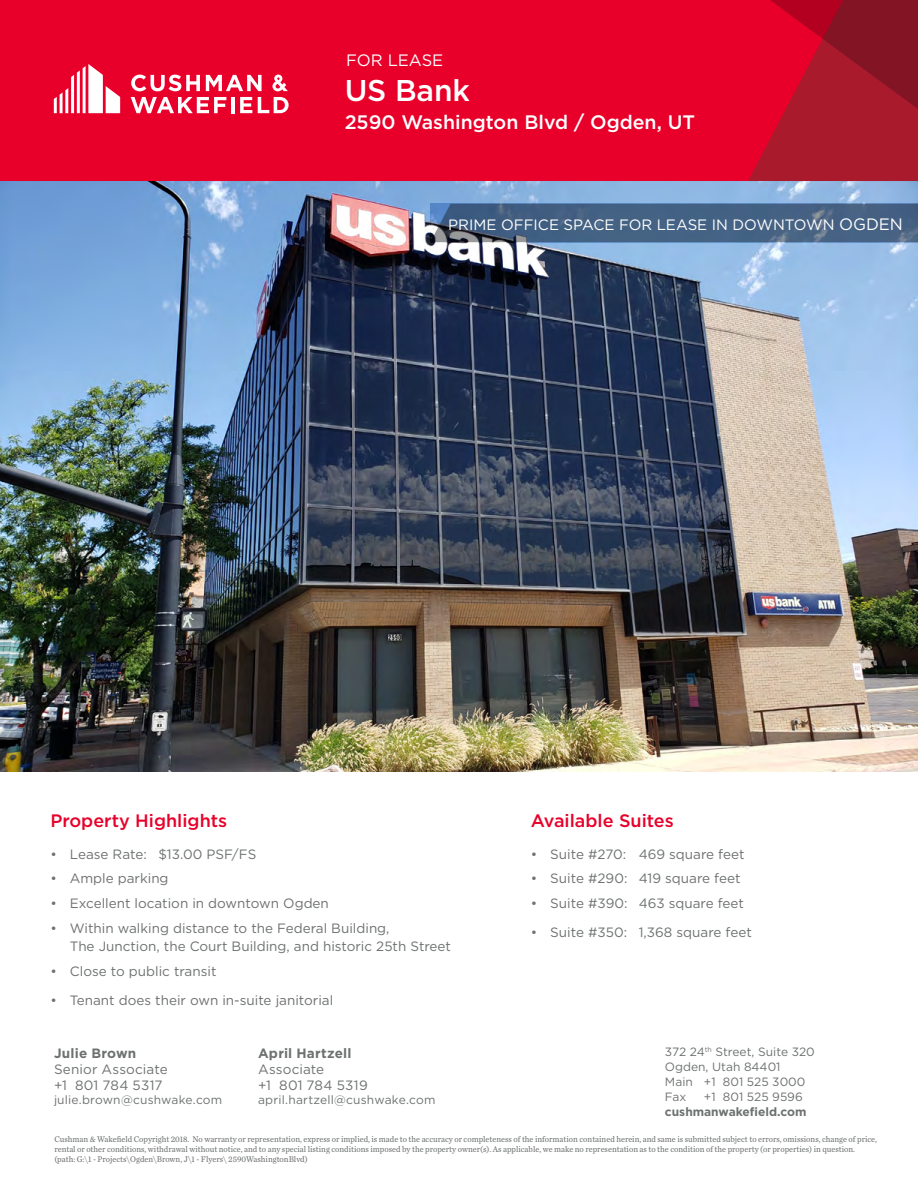
<style>
.page{position:relative;width:918px;height:1188px;background:#fff}
.page>*{position:absolute;margin:0;border:0;box-sizing:border-box;transform-origin:0 0}
.t1{font:500 30px "Gotham";letter-spacing:-.005em;color:#fff}
.t2{font:500 19.5px "Gotham";color:#fff}
.t3{font:500 18px "Gotham";color:#e8002a}
.t4{font:16.5px "Gotham";color:#fff}
.t5{font:15px "Gotham";color:#fff}
.t6{font:13.5px/16.2px "Gotham";color:#6e7171}
.t7{font:700 13.5px "Gotham";letter-spacing:.015em;color:#6e7171}
.t8{font:12px/15px "Gotham";color:#6e7171}
.t9{font:700 12px "Gotham";color:#6e7171}
.t10{font:8.7px/10.4px "Chronicle Text G2";color:#6e7171;scale:.95 1}
.s1{font-size:16.5px}
</style>
<div class="page">
<img style="left:0;top:181px;width:918px;height:590px">
<svg style="left:430px;top:204px;width:488px;height:38px;background:#466282"></svg>
<div style="left:0;top:0;width:918px;height:181px;background:#e8002a"></div>
<svg style="left:748px;top:0;width:170px;height:181px"></svg>
<svg style="left:54px;top:64px;width:66px;height:49px"></svg>
<hr style="left:231px;top:97px;width:4px;height:16px;background:#fff">
<svg style="left:240px;top:97px;width:12px;height:16px"></svg>
<svg style="left:258px;top:97px;width:31px;height:16px"></svg>
<svg style="left:131px;top:75px;width:69px;height:16px"></svg>
<svg style="left:206px;top:75px;width:56px;height:16px"></svg>
<svg style="left:131px;top:97px;width:95px;height:16px"></svg>
<svg style="left:272px;top:75px;width:16px;height:16px"></svg>
<h3 class="t4" style="left:346px;top:50px;width:99px">FOR LEASE</h3>
<h1 class="t1" style="left:345px;top:71px;width:127px">US Bank</h1>
<h2 class="t2" style="left:345px;top:110px;width:352px">2590 Washington Blvd / Ogden, UT</h2>
<h3 class="t5" style="left:448px;top:215px;width:456px">PRIME OFFICE SPACE FOR LEASE IN DOWNTOWN <span class="s1">OGDEN</span></h3>
<h3 class="t3" style="left:50px;top:809px;width:178px">Property Highlights</h3>
<h3 class="t6" style="left:50px;top:845px;width:207px">• Lease Rate: $13.00 PSF/FS</h3>
<h3 class="t6" style="left:50px;top:870px;width:120px">• Ample parking</h3>
<h3 class="t6" style="left:50px;top:895px;width:280px">• Excellent location in downtown Ogden</h3>
<h3 class="t6" style="left:70px;top:919px;width:383px;line-height:18px;text-indent:-19px">• Within walking distance to the Federal Building,<br>The Junction, the Court Building, and historic 25th Street</h3>
<h3 class="t6" style="left:50px;top:962px;width:168px">• Close to public transit</h3>
<h3 class="t6" style="left:50px;top:992px;width:284px">• Tenant does their own in-suite janitorial</h3>
<h3 class="t7" style="left:54px;top:1044px;width:84px">Julie Brown</h3>
<h3 class="t6" style="left:54px;top:1061px;width:115px">Senior Associate +1 801 784 5317</h3>
<h3 class="t8" style="left:54px;top:1092px;width:170px">julie.brown@cushwake.com</h3>
<h3 class="t7" style="left:258px;top:1044px;width:95px">April Hartzell</h3>
<h3 class="t6" style="left:258px;top:1061px;width:111px">Associate<br>+1 801 784 5319</h3>
<h3 class="t8" style="left:258px;top:1092px;width:179px">april.hartzell@cushwake.com</h3>
<h3 class="t3" style="left:531px;top:809px;width:145px">Available Suites</h3>
<h3 class="t6" style="left:531px;top:845px;width:215px">• Suite #270: 469 square feet</h3>
<h3 class="t6" style="left:531px;top:870px;width:211px">• Suite #290: 419 square feet</h3>
<h3 class="t6" style="left:531px;top:895px;width:215px">• Suite #390: 463 square feet</h3>
<h3 class="t6" style="left:531px;top:924px;width:222px">• Suite #350: 1,368 square feet</h3>
<h3 class="t8" style="left:665px;top:1044px;width:151px">372 24<sup>th</sup> Street, Suite 320<br>Ogden, Utah 84401<br>Main +1 801 525 3000<br>Fax</h3>
<h3 class="t8" style="left:704px;top:1089px;width:100px">+1 801 525 9596</h3>
<h3 class="t9" style="left:665px;top:1104px;width:143px">cushmanwakefield.com</h3>
<p class="t10" style="left:54px;top:1133px;width:867px">Cushman &amp; Wakefield Copyright 2018. No warranty or representation, express or implied, is made to the accuracy or completeness of the information contained herein, and same is submitted subject to errors, omissions, change of price, rental or other conditions, withdrawal without notice, and to any special listing conditions imposed by the property owner(s). As applicable, we make no representation as to the condition of the property (or properties) in question. (path: G:\1 - Projects\Ogden\Brown, J\1 - Flyers\ 2590WashingtonBlvd)</p>
</div>
